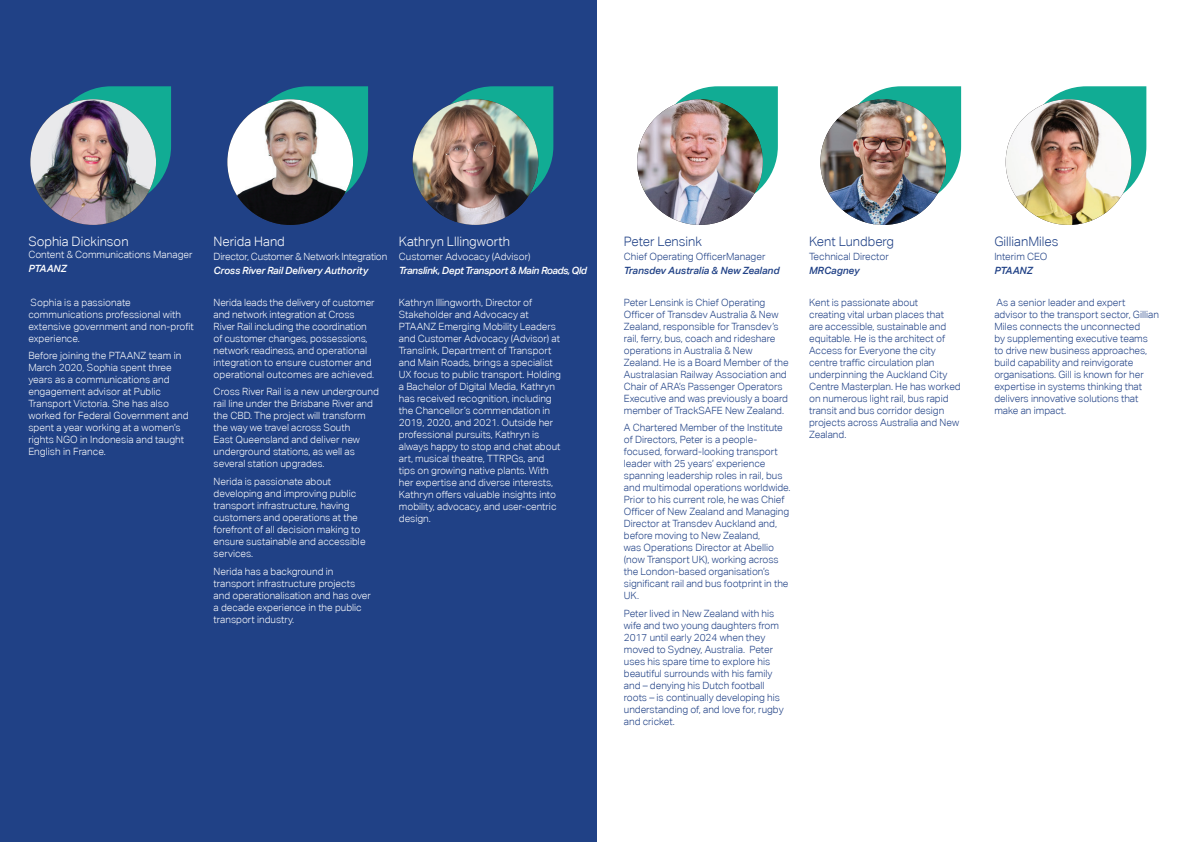
<style>
.page{position:relative;width:1191px;height:842px;background:#fff}
.page>*{position:absolute;margin:0;border:0;box-sizing:border-box;transform-origin:0 0}
.t1{font:300 13px "Aktiv Grotesk";color:#fff}
.t2{font:300 13px "Aktiv Grotesk";color:#204186}
.t3{font:300 10px/12px "Aktiv Grotesk";color:#fff}
.t4{font:300 10px/12px "Aktiv Grotesk";color:#204186}
.t5{font:italic 500 10px "Aktiv Grotesk";letter-spacing:-.03em;color:#fff}
.t6{font:italic 500 10px "Aktiv Grotesk";color:#204186}
.t7{font:300 10px "Aktiv Grotesk";letter-spacing:-.02em;color:#fff}
</style>
<div class="page">
<div style="left:0;top:0;width:597px;height:842px;background:#204186"></div>
<svg style="left:267px;top:86px;width:101px;height:117px"></svg>
<img style="left:227px;top:99px;width:126px;height:126px;border-radius:63px">
<svg style="left:849px;top:86px;width:112px;height:117px"></svg>
<svg style="left:1045px;top:86px;width:101px;height:120px"></svg>
<img style="left:820px;top:99px;width:126px;height:126px;border-radius:63px">
<img style="left:1005px;top:99px;width:126px;height:126px;border-radius:63px">
<svg style="left:659px;top:86px;width:119px;height:117px"></svg>
<img style="left:637px;top:99px;width:126px;height:126px;border-radius:63px">
<svg style="left:436px;top:86px;width:117px;height:120px"></svg>
<img style="left:413px;top:99px;width:125px;height:126px;border-radius:63px">
<svg style="left:70px;top:86px;width:101px;height:117px"></svg>
<img style="left:30px;top:99px;width:126px;height:126px;border-radius:63px">
<h1 class="t1" style="left:28px;top:234px;width:102px">Sophia Dickinson</h1>
<p class="t3" style="left:28px;top:248px;width:166px">Content &amp; Communications Manager</p>
<p class="t5" style="left:28px;top:262px;width:40px">PTAANZ</p>
<p class="t3" style="left:28px;top:296px;width:167px">Sophia is a passionate communications professional with extensive government and non-profit experience.</p>
<p class="t3" style="left:28px;top:350px;width:162px">Before joining the PTAANZ team in<br>March 2020, Sophia spent three years as a communications and engagement advisor at Public<br>Transport Victoria. She has also worked for Federal Government and spent a year working at a women’s rights NGO in Indonesia and taught<br>English in France.</p>
<h1 class="t1" style="left:214px;top:234px;width:73px">Nerida Hand</h1>
<p class="t7" style="left:214px;top:250px;width:175px">Director, Customer &amp; Network Integration</p>
<p class="t5" style="left:214px;top:264px;width:156px">Cross River Rail Delivery Authority</p>
<p class="t3" style="left:214px;top:296px;width:162px">Nerida leads the delivery of customer and network integration at Cross River Rail including the coordination of customer changes, possessions, network readiness, and operational integration to ensure customer and operational outcomes are achieved.</p>
<p class="t3" style="left:214px;top:386px;width:167px">Cross River Rail is a new underground rail line under the Brisbane River and the CBD. The project will transform the way we travel across South<br>East Queensland and deliver new underground stations, as well as several station upgrades.</p>
<p class="t3" style="left:214px;top:475px;width:153px">Nerida is passionate about developing and improving public transport infrastructure, having customers and operations at the forefront of all decision making to ensure sustainable and accessible services.</p>
<p class="t3" style="left:214px;top:565px;width:159px">Nerida has a background in transport infrastructure projects and operationalisation and has over a decade experience in the public transport industry.</p>
<h1 class="t1" style="left:399px;top:234px;width:113px">Kathryn Lllingworth</h1>
<p class="t3" style="left:399px;top:250px;width:133px">Customer Advocacy (Advisor)</p>
<p class="t5" style="left:399px;top:264px;width:190px">Translink, Dept Transport &amp; Main Roads, Qld</p>
<p class="t3" style="left:399px;top:296px;width:163px">Kathryn Illingworth, Director of Stakeholder and Advocacy at PTAANZ Emerging Mobility Leaders and Customer Advocacy (Advisor) at Translink, Department of Transport and Main Roads, brings a specialist UX focus to public transport. Holding a Bachelor of Digital Media, Kathryn has received recognition, including the Chancellor’s commendation in 2019, 2020, and 2021. Outside her professional pursuits, Kathryn is always happy to stop and chat about art, musical theatre, TTRPGs, and tips on growing native plants. With her expertise and diverse interests, Kathryn offers valuable insights into mobility, advocacy, and user-centric design.</p>
<h1 class="t2" style="left:624px;top:234px;width:80px">Peter Lensink</h1>
<p class="t4" style="left:624px;top:250px;width:143px">Chief Operating OfficerManager</p>
<p class="t6" style="left:624px;top:264px;width:157px">Transdev Australia &amp; New Zealand</p>
<p class="t4" style="left:624px;top:296px;width:166px">Peter Lensink is Chief Operating Officer of Transdev Australia &amp; New Zealand, responsible for Transdev’s rail, ferry, bus, coach and rideshare operations in Australia &amp; New Zealand. He is a Board Member of the Australasian Railway Association and Chair of ARA’s Passenger Operators Executive and was previously a board member of TrackSAFE New Zealand.</p>
<p class="t4" style="left:624px;top:422px;width:168px">A Chartered Member of the Institute of Directors, Peter is a people&shy;focused, forward-looking transport leader with 25 years’ experience spanning leadership roles in rail, bus and multimodal operations worldwide.<br>Prior to his current role, he was Chief Officer of New Zealand and Managing Director at Transdev Auckland and, before moving to New Zealand,<br>was Operations Director at Abellio (now Transport UK), working across the London-based organisation’s significant rail and bus footprint in the UK.</p>
<p class="t4" style="left:624px;top:607px;width:161px">Peter lived in New Zealand with his wife and two young daughters from<br>2017 until early 2024 when they moved to Sydney, Australia. Peter uses his spare time to explore his beautiful surrounds with his family and – denying his Dutch football roots – is continually developing his understanding of, and love for, rugby and cricket.</p>
<h1 class="t2" style="left:809px;top:234px;width:87px">Kent Lundberg</h1>
<p class="t4" style="left:809px;top:250px;width:81px">Technical Director</p>
<p class="t6" style="left:809px;top:264px;width:52px">MRCagney</p>
<h1 class="t2" style="left:994px;top:234px;width:66px">GillianMiles</h1>
<p class="t4" style="left:994px;top:250px;width:55px">Interim CEO</p>
<p class="t6" style="left:994px;top:264px;width:40px">PTAANZ</p>
<p class="t4" style="left:809px;top:296px;width:153px">Kent is passionate about<br>creating vital urban places that<br>are accessible, sustainable and equitable. He is the architect of<br>Access for Everyone the city centre traffic circulation plan underpinning the Auckland City<br>Centre Masterplan. He has worked on numerous light rail, bus rapid transit and bus corridor design projects across Australia and New<br>Zealand.</p>
<p class="t4" style="left:994px;top:296px;width:166px">As a senior leader and expert<br>advisor to the transport sector, Gillian<br>Miles connects the unconnected<br>by supplementing executive teams to drive new business approaches, build capability and reinvigorate organisations. Gill is known for her expertise in systems thinking that delivers innovative solutions that make an impact.</p>
</div>
